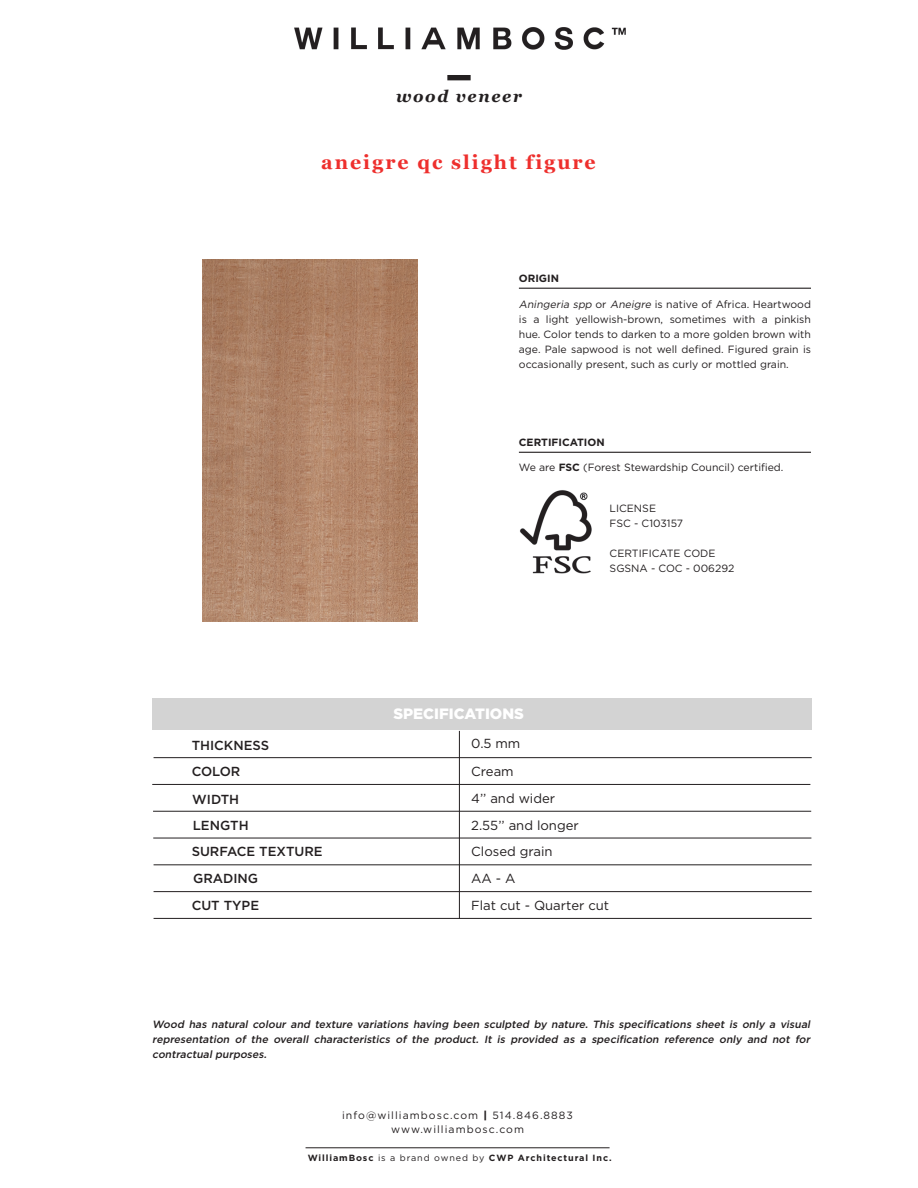
<style>
.page{position:relative;width:918px;height:1188px;background:#fff}
.page>*{position:absolute;margin:0;border:0;box-sizing:border-box;transform-origin:0 0}
.t1{font:700 19.5px "Georgia";letter-spacing:.1em;color:#ee2f2d}
.t2{font:italic 700 16.5px "Georgia";letter-spacing:.1em;color:#231f20}
.t3{font:900 15px "Gotham";color:#fff}
.t4{font:13.05px/27.5px "Gotham";color:#231f20}
.t5{font:500 13.05px/26.7px "Gotham";color:#231f20}
.t6{font:10.5px/15px "Gotham";color:#231f20}
.t7{font:italic 500 10.5px/15px "Gotham";color:#231f20;text-align:justify}
.t8{font:10.5px/13.5px "Gotham";letter-spacing:.1em;color:#231f20;text-align:center}
.t9{font:700 10.5px "Gotham";color:#231f20}
.t10{font:700 9px "Gotham";letter-spacing:.1em;color:#231f20}
.s1{font-style:italic}
.s2{font-weight:700}
.s3{font-weight:900}
.s4{font-weight:400}
</style>
<div class="page">
<hr style="left:519px;top:288px;width:292px;height:1px;background:#231f20">
<div style="left:447px;top:75px;width:24px;height:5px;background:#231f20"></div>
<img style="left:294px;top:27px;width:332px;height:23px">
<hr style="left:306px;top:1147px;width:304px;height:1px;background:#231f20">
<img style="left:202px;top:259px;width:216px;height:362px">
<div style="left:152px;top:698px;width:659px;height:32px;background:#d3d3d3"></div>
<hr style="left:154px;top:757px;width:658px;height:1px;background:#231f20">
<hr style="left:152px;top:784px;width:658px;height:1px;background:#231f20">
<hr style="left:153px;top:811px;width:658px;height:1px;background:#231f20">
<hr style="left:153px;top:838px;width:658px;height:1px;background:#231f20">
<hr style="left:154px;top:865px;width:658px;height:1px;background:#231f20">
<hr style="left:154px;top:891px;width:658px;height:1px;background:#231f20">
<hr style="left:154px;top:918px;width:658px;height:1px;background:#231f20">
<hr style="left:459px;top:731px;width:1px;height:188px;background:#231f20">
<hr style="left:519px;top:452px;width:292px;height:1px;background:#231f20">
<img style="left:520px;top:490px;width:72px;height:84px">
<h2 class="t2" style="left:396px;top:84px;width:127px">wood veneer</h2>
<h1 class="t1" style="left:321px;top:147px;width:276px">aneigre qc slight figure</h1>
<p class="t9" style="left:519px;top:272px;width:42px">ORIGIN</p>
<p class="t6" style="left:519px;top:296px;width:294px;text-align:justify"><span class="s1">Aningeria spp</span> or <span class="s1">Aneigre</span> is native of Africa. Heartwood is a light yellowish-brown, sometimes with a pinkish hue. Color tends to darken to a more golden brown with age. Pale sapwood is not well defined. Figured grain is occasionally present, such as curly or mottled grain.</p>
<p class="t9" style="left:519px;top:436px;width:87px">CERTIFICATION</p>
<p class="t6" style="left:519px;top:460px;width:266px">We are <span class="s2">FSC</span> (Forest Stewardship Council) certified.</p>
<p class="t6" style="left:610px;top:501px;width:75px">LICENSE<br>FSC - C103157</p>
<p class="t6" style="left:610px;top:546px;width:126px">CERTIFICATE CODE<br>SGSNA - COC - 006292</p>
<h3 class="t3" style="left:393px;top:705px;width:132px">SPECIFICATIONS</h3>
<p class="t5" style="left:192px;top:731px;width:79px">THICKNESS<br>COLOR</p>
<p class="t4" style="left:471px;top:730px;width:51px">0.5 mm<br>Cream</p>
<p class="t5" style="left:192px;top:786px;width:48px">WIDTH</p>
<p class="t4" style="left:471px;top:785px;width:85px">4’’ and wider</p>
<p class="t5" style="left:193px;top:812px;width:57px">LENGTH</p>
<p class="t4" style="left:471px;top:812px;width:109px">2.55’’ and longer</p>
<p class="t5" style="left:192px;top:838px;width:133px">SURFACE TEXTURE</p>
<p class="t4" style="left:471px;top:837px;width:83px">Closed grain</p>
<p class="t5" style="left:193px;top:865px;width:67px">GRADING</p>
<p class="t5" style="left:192px;top:892px;width:69px">CUT TYPE</p>
<p class="t4" style="left:471px;top:865px;width:139px;line-height:26.7px">AA - A<br>Flat cut - Quarter cut</p>
<p class="t7" style="left:152px;top:1017px;width:661px">Wood has natural colour and texture variations having been sculpted by nature. This specifications sheet is only a visual representation of the overall characteristics of the product. It is provided as a specification reference only and not for contractual purposes.</p>
<p class="t8" style="left:342px;top:1109px;width:232px">info@williambosc.com <span class="s3">|</span> 514.846.8883 www.williambosc.com</p>
<p class="t10" style="left:308px;top:1152px;width:306px">WilliamBosc <span class="s4">is a brand owned by</span> CWP Architectural Inc.</p>
</div>
